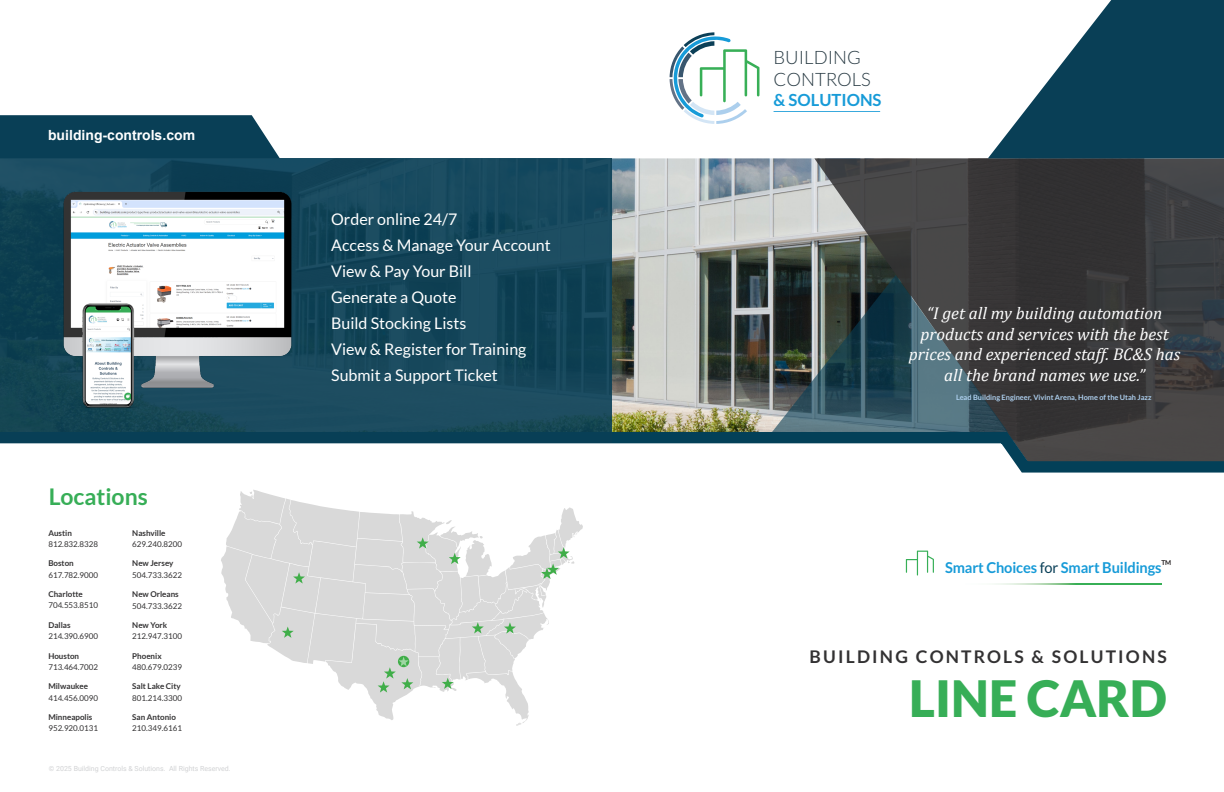
<style>
.page{position:relative;width:1224px;height:792px;background:#fff}
.page>*{position:absolute;margin:0;border:0;box-sizing:border-box;transform-origin:0 0}
.t1{font:900 50px "Lato";color:#37ae57}
.INTEC_P_Grep_Helv_8_5_auto{font:700 23px "Lato";color:#37ae57}
.t2{font:300 18.4px/22.1px "Lato";color:#293b44}
.t3{font:700 17.5px "Lato";letter-spacing:.125em;color:#333233}
.INTEC_P_Grep_Helv_8_5_auto-2{font:italic 17.1px/20.5px "Cambria";color:#fff;text-align:center}
.t4{font:700 16.7px "Lato";color:#179bd8}
.t5{font:16px "Lato";color:#fff}
.t6{font:700 14.9px "Lato";letter-spacing:-.01em;color:#179bd8}
.t7{font:700 14px "Arial";color:#fff}
.INTEC_P_Grep_Helv_8_5_auto-3{font:8px "Lato";color:#333233}
.INTEC_P_Grep_Helv_8_5_auto-4{font:700 8px "Lato";color:#333233}
.INTEC_P_Grep_Helv_8_5_auto-5{font:700 7.3px "Lato";color:#adcfee}
.t8{font:7px "Roboto";color:#d1d2d4}
.t9{font:700 6.7px "Lato";color:#231f20}
.s1{font-weight:400;color:#093f57}
</style>
<div class="page">
<img style="left:612px;top:158px;width:202px;height:268px">
<svg style="left:814px;top:158px;width:410px;height:268px;background:#404041"></svg>
<svg style="left:0;top:115px;width:280px;height:43px;background:#16495f"></svg>
<svg style="left:0;top:426px;width:1224px;height:47px"></svg>
<hr style="left:773px;top:111px;width:107px;height:1px;background:#179bd8">
<svg style="left:670px;top:32px;width:89px;height:92px"></svg>
<div style="left:0;top:158px;width:612px;height:285px;background:linear-gradient(to right,#124457,#17485d)"></div>
<img style="left:50px;top:182px;width:256px;height:229px">
<svg style="left:772px;top:275px;width:236px;height:157px;background:#3b4e53"></svg>
<svg style="left:988px;top:0;width:236px;height:158px"></svg>
<svg style="left:906px;top:551px;width:28px;height:25px"></svg>
<img style="left:996px;top:583px;width:165px;height:2px">
<svg style="left:221px;top:490px;width:362px;height:236px"></svg>
<p class="t7" style="left:48px;top:126px;width:149px">building-controls.com</p>
<p class="INTEC_P_Grep_Helv_8_5_auto" style="left:49px;top:484px;width:100px">Locations</p>
<p class="INTEC_P_Grep_Helv_8_5_auto-4" style="left:48px;top:528px;width:25px">Austin</p>
<p class="INTEC_P_Grep_Helv_8_5_auto-3" style="left:48px;top:540px;width:51px">812.832.8328</p>
<p class="INTEC_P_Grep_Helv_8_5_auto-4" style="left:48px;top:559px;width:27px">Boston</p>
<p class="INTEC_P_Grep_Helv_8_5_auto-3" style="left:48px;top:570px;width:51px">617.782.9000</p>
<p class="INTEC_P_Grep_Helv_8_5_auto-4" style="left:48px;top:590px;width:36px">Charlotte</p>
<p class="INTEC_P_Grep_Helv_8_5_auto-3" style="left:48px;top:601px;width:51px">704.553.8510</p>
<p class="INTEC_P_Grep_Helv_8_5_auto-4" style="left:48px;top:620px;width:24px">Dallas</p>
<p class="INTEC_P_Grep_Helv_8_5_auto-3" style="left:48px;top:632px;width:51px">214.390.6900</p>
<p class="INTEC_P_Grep_Helv_8_5_auto-4" style="left:48px;top:651px;width:32px">Houston</p>
<p class="INTEC_P_Grep_Helv_8_5_auto-3" style="left:48px;top:663px;width:51px">713.464.7002</p>
<p class="INTEC_P_Grep_Helv_8_5_auto-4" style="left:48px;top:682px;width:41px">Milwaukee</p>
<p class="INTEC_P_Grep_Helv_8_5_auto-3" style="left:48px;top:693px;width:51px">414.456.0090</p>
<p class="INTEC_P_Grep_Helv_8_5_auto-4" style="left:48px;top:712px;width:46px">Minneapolis</p>
<p class="INTEC_P_Grep_Helv_8_5_auto-3" style="left:48px;top:724px;width:51px">952.920.0131</p>
<p class="INTEC_P_Grep_Helv_8_5_auto-4" style="left:132px;top:528px;width:35px">Nashville</p>
<p class="INTEC_P_Grep_Helv_8_5_auto-3" style="left:132px;top:540px;width:51px">629.240.8200</p>
<p class="INTEC_P_Grep_Helv_8_5_auto-4" style="left:132px;top:559px;width:43px">New Jersey</p>
<p class="INTEC_P_Grep_Helv_8_5_auto-3" style="left:132px;top:570px;width:51px">504.733.3622</p>
<p class="INTEC_P_Grep_Helv_8_5_auto-4" style="left:132px;top:590px;width:48px">New Orleans</p>
<p class="INTEC_P_Grep_Helv_8_5_auto-3" style="left:132px;top:601px;width:51px">504.733.3622</p>
<p class="INTEC_P_Grep_Helv_8_5_auto-4" style="left:132px;top:620px;width:37px">New York</p>
<p class="INTEC_P_Grep_Helv_8_5_auto-3" style="left:132px;top:632px;width:51px">212.947.3100</p>
<p class="INTEC_P_Grep_Helv_8_5_auto-4" style="left:132px;top:651px;width:31px">Phoenix</p>
<p class="INTEC_P_Grep_Helv_8_5_auto-3" style="left:132px;top:663px;width:51px">480.679.0239</p>
<p class="INTEC_P_Grep_Helv_8_5_auto-4" style="left:132px;top:682px;width:50px">Salt Lake City</p>
<p class="INTEC_P_Grep_Helv_8_5_auto-3" style="left:132px;top:693px;width:51px">801.214.3300</p>
<p class="INTEC_P_Grep_Helv_8_5_auto-4" style="left:132px;top:712px;width:45px">San Antonio</p>
<p class="INTEC_P_Grep_Helv_8_5_auto-3" style="left:132px;top:724px;width:51px">210.349.6161</p>
<p class="t8" style="left:49px;top:763px;width:183px">© 2025 Building Controls &amp; Solutions. All Rights Reserved.</p>
<p class="t5" style="left:331px;top:211px;width:128px">Order online 24/7</p>
<p class="t5" style="left:331px;top:237px;width:221px">Access &amp; Manage Your Account</p>
<p class="t5" style="left:331px;top:263px;width:142px">View &amp; Pay Your Bill</p>
<p class="t5" style="left:331px;top:289px;width:127px">Generate a Quote</p>
<p class="t5" style="left:331px;top:315px;width:137px">Build Stocking Lists</p>
<p class="t5" style="left:331px;top:341px;width:197px">View &amp; Register for Training</p>
<p class="t5" style="left:331px;top:367px;width:168px">Submit a Support Ticket</p>
<p class="t2" style="left:773px;top:46px;width:99px">BUILDING<br>CONTROLS</p>
<p class="t4" style="left:773px;top:90px;width:110px">&amp; SOLUTIONS</p>
<p class="INTEC_P_Grep_Helv_8_5_auto-2" style="left:909px;top:303px;width:273px">“I get all my building automation products and services with the best prices and experienced staff. BC&amp;S has all the brand names we use.”</p>
<p class="INTEC_P_Grep_Helv_8_5_auto-5" style="left:956px;top:393px;width:197px">Lead Building Engineer, Vivint Arena, Home of the Utah Jazz</p>
<p class="t6" style="left:945px;top:559px;width:218px">Smart Choices <span class="s1">for</span> Smart Buildings</p>
<p class="t9" style="left:1161px;top:559px;width:11px">TM</p>
<p class="t3" style="left:810px;top:646px;width:359px">BUILDING CONTROLS &amp; SOLUTIONS</p>
<p class="t1" style="left:909px;top:669px;width:259px">LINE CARD</p>
</div>
